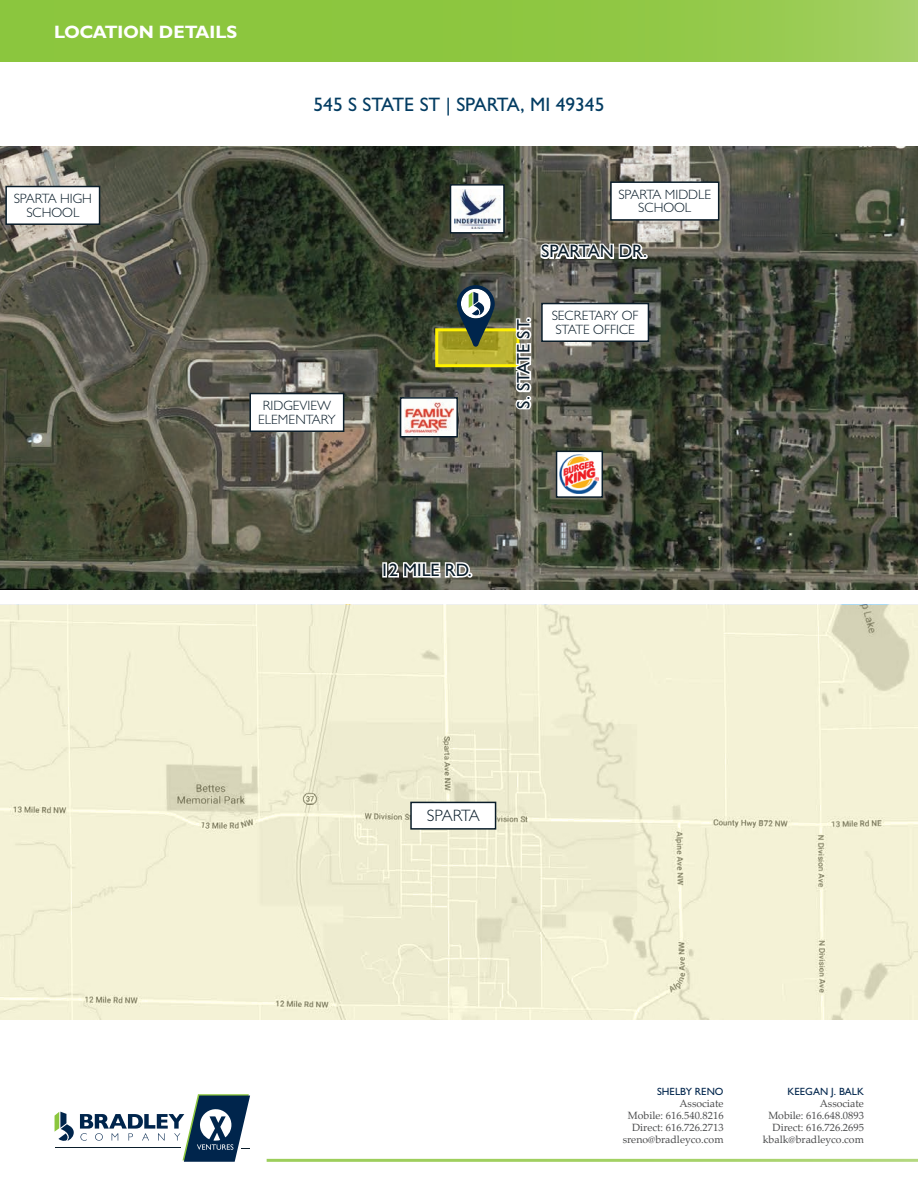
<style>
.page{position:relative;width:918px;height:1188px;background:#fff}
.page>*{position:absolute;margin:0;border:0;box-sizing:border-box;transform-origin:0 0}
.t1{font:500 19.5px "Gill Sans MT Std";color:#033c62}
.t2{font:500 18px "Gill Sans MT Std";color:#0a1d2a}
.t3{font:700 18px "Gill Sans MT Std";color:#fff}
.t4{font:300 16.5px "Gill Sans MT Std";letter-spacing:-.07em;color:#0a1d2a}
.t5{font:300 13.5px/13.5px "Gill Sans MT Std";color:#0a1d2a;text-align:center}
.t6{font:10.5px/12px "Palatino Linotype";color:#4b4c4d;text-align:right}
.t7{font:500 10.5px "Gill Sans MT Std";color:#00254c}
</style>
<div class="page">
<svg style="left:0;top:0;width:918px;height:62px;background:#90c745"></svg>
<svg style="left:55px;top:1094px;width:195px;height:68px"></svg>
<img style="left:0;top:147px;width:918px;height:443px">
<svg style="left:439px;top:332px;width:73px;height:31px;background:#b3ab30"></svg>
<div style="left:435px;top:328px;width:84px;height:39px;border:3px solid #fff101"></div>
<svg style="left:457px;top:285px;width:38px;height:62px"></svg>
<svg style="left:512px;top:317px;width:21px;height:94px"></svg>
<svg style="left:539px;top:240px;width:110px;height:23px"></svg>
<div style="left:382px;top:562px;width:5px;height:16px;border:3px solid #fff"></div>
<svg style="left:387px;top:558px;width:85px;height:21px"></svg>
<div style="left:401px;top:398px;width:56px;height:39px;background:#fff"></div>
<img style="left:405px;top:400px;width:48px;height:35px">
<div style="left:400px;top:397px;width:58px;height:41px;border:2px solid #0a1d2a"></div>
<div style="left:451px;top:185px;width:53px;height:48px;background:#fff"></div>
<img style="left:454px;top:190px;width:46px;height:38px">
<div style="left:450px;top:184px;width:55px;height:50px;border:2px solid #0a1d2a"></div>
<div style="left:557px;top:451px;width:45px;height:46px;background:#fff"></div>
<img style="left:560px;top:455px;width:39px;height:39px">
<div style="left:556px;top:451px;width:47px;height:47px;border:2px solid #0a1d2a"></div>
<img style="left:0;top:605px;width:918px;height:415px">
<div style="left:411px;top:802px;width:85px;height:27px;background:#fff"></div>
<div style="left:410px;top:802px;width:86px;height:28px;border:2px solid #0a1d2a"></div>
<div style="left:611px;top:182px;width:108px;height:38px;background:#fff"></div>
<div style="left:610px;top:181px;width:109px;height:40px;border:2px solid #0a1d2a"></div>
<div style="left:6px;top:187px;width:94px;height:37px;background:#fff"></div>
<div style="left:5px;top:186px;width:95px;height:39px;border:2px solid #0a1d2a"></div>
<div style="left:250px;top:394px;width:94px;height:37px;background:#fff"></div>
<div style="left:249px;top:393px;width:95px;height:39px;border:2px solid #0a1d2a"></div>
<div style="left:542px;top:304px;width:106px;height:37px;background:#fff"></div>
<div style="left:541px;top:303px;width:108px;height:39px;border:2px solid #0a1d2a"></div>
<h2 class="t3" style="left:54px;top:21px;width:185px">LOCATION DETAILS</h2>
<h1 class="t1" style="left:314px;top:93px;width:292px">545 S STATE ST | SPARTA, MI 49345</h1>
<p class="t5" style="left:14px;top:192px;width:80px">SPARTA HIGH<br>SCHOOL</p>
<p class="t5" style="left:258px;top:399px;width:79px">RIDGEVIEW<br>ELEMENTARY</p>
<p class="t5" style="left:618px;top:187px;width:94px">SPARTA MIDDLE<br>SCHOOL</p>
<h2 class="t2" style="left:541px;top:241px;width:107px">SPARTAN DR.</h2>
<h2 class="t2" style="left:513px;top:409px;width:92px;rotate:-90deg">S. STATE ST.</h2>
<p class="t5" style="left:552px;top:309px;width:89px;text-align:left">SECRETARY OF<br>STATE OFFICE</p>
<h2 class="t2" style="left:380px;top:559px;width:93px">12 MILE RD.</h2>
<h3 class="t4" style="left:427px;top:806px;width:54px">SPARTA</h3>
<p class="t7" style="left:657px;top:1086px;width:68px">SHELBY RENO</p>
<p class="t6" style="left:623px;top:1097px;width:102px">Associate<br>Mobile: 616.540.8216<br>Direct: 616.726.2713 sreno@bradleyco.com</p>
<p class="t7" style="left:787px;top:1086px;width:78px">KEEGAN J. BALK</p>
<p class="t6" style="left:763px;top:1097px;width:103px">Associate<br>Mobile: 616.648.0893<br>Direct: 616.726.2695 kbalk@bradleyco.com</p>
</div>
